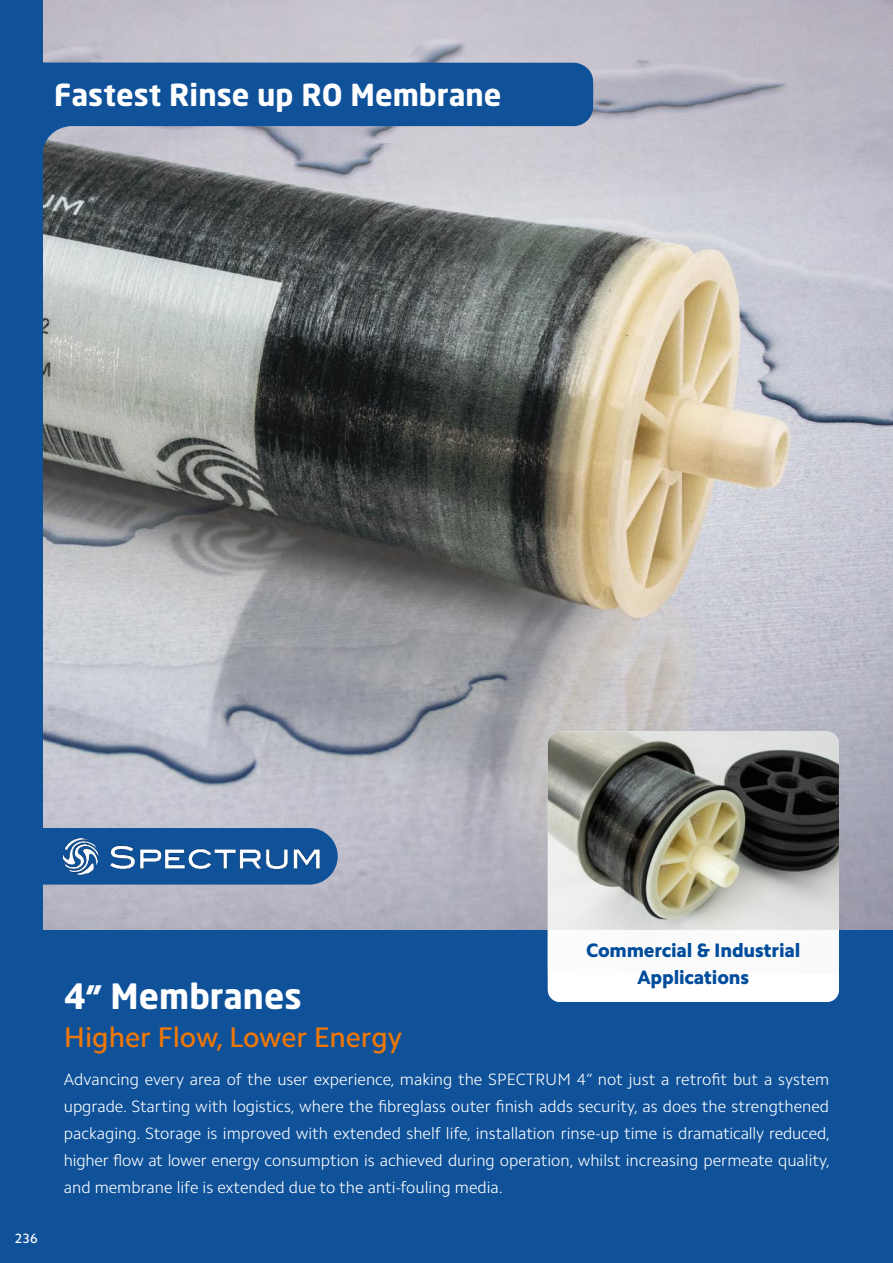
<style>
.page{position:relative;width:893px;height:1263px;background:#0f529a}
.page>*{position:absolute;margin:0;border:0;box-sizing:border-box;transform-origin:0 0}
.t1{font:700 34.5px "Neo Sans";color:#fff}
.t2{font:700 30px "Neo Sans";color:#fff}
.t3{font:500 28.5px "Camphor Std";color:#ef7706}
.t4{font:800 19.5px/27px "Camphor Std";letter-spacing:-.01em;color:#004c9c;text-align:center}
.t5{font:300 16.5px/27px "Camphor Std";color:#fff;text-align:justify}
.t6{font:500 13.5px "Camphor Std";color:#fff}
.s1{font-family:"Camphor Std";font-weight:800}
</style>
<div class="page">
<img style="left:43px;top:0;width:850px;height:930px">
<img style="left:548px;top:731px;width:291px;height:199px">
<div style="left:548px;top:930px;width:291px;height:72px;background:#fbfbfb"></div>
<svg style="left:43px;top:828px;width:295px;height:56px"></svg>
<div style="left:63px;top:838px;width:257px;height:41px;background:#0f529a"></div>
<img style="left:63px;top:838px;width:257px;height:37px">
<svg style="left:43px;top:63px;width:550px;height:125px"></svg>
<h2 class="t2" style="left:54px;top:82px;width:449px">Fastest Rinse up RO Membrane</h2>
<p class="t6" style="left:15px;top:1230px;width:24px">236</p>
<p class="t4" style="left:586px;top:937px;width:216px">Commercial &amp; Industrial<br>Applications</p>
<h1 class="t1" style="left:64px;top:981px;width:240px">4<span class="s1">”</span> Membranes</h1>
<h3 class="t3" style="left:64px;top:1021px;width:340px">Higher Flow, Lower Energy</h3>
<p class="t5" style="left:64px;top:1066px;width:768px">Advancing every area of the user experience, making the SPECTRUM 4” not just a retrofit but a system upgrade. Starting with logistics, where the fibreglass outer finish adds security, as does the strengthened packaging. Storage is improved with extended shelf life, installation rinse-up time is dramatically reduced, higher flow at lower energy consumption is achieved during operation, whilst increasing permeate quality, and membrane life is extended due to the anti-fouling media.</p>
</div>
